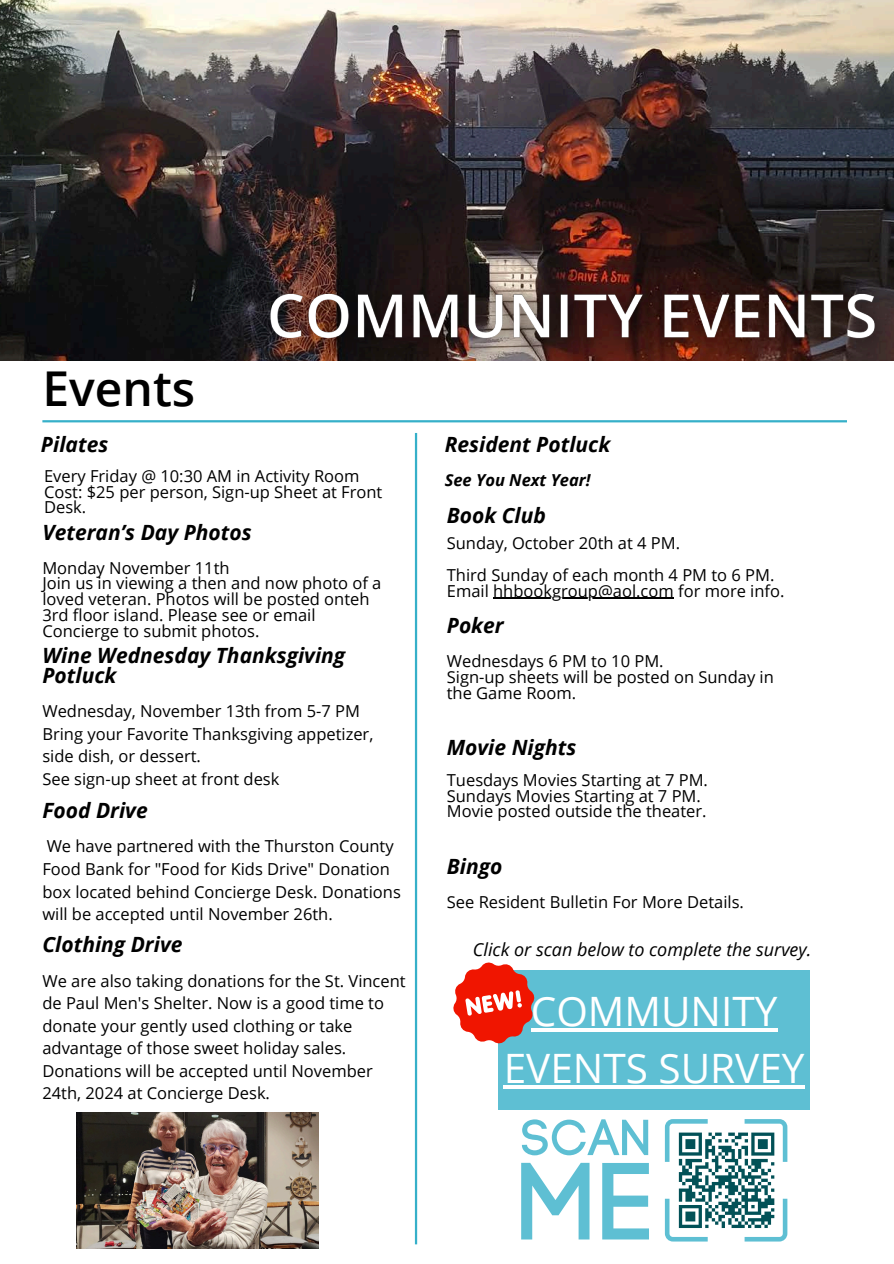
<style>
.page{position:relative;width:894px;height:1264px;background:#fff}
.page>*{position:absolute;margin:0;border:0;box-sizing:border-box;transform-origin:0 0}
.t1{font:600 48px "Open Sans";color:#000}
.t2{font:40.5px/56.2px "Open Sans";color:#fff;text-align:center}
.t3{font:italic 700 21px/20.2px "Open Sans";color:#000}
.t4{font:italic 18px "Open Sans";color:#000}
.t5{font:16.5px/22.5px "Open Sans";color:#000}
.t6{font:italic 700 16.5px "Open Sans";color:#000}
</style>
<div class="page">
<hr style="left:42px;top:420px;width:804px;height:2px;background:#36b0c9">
<div style="left:498px;top:970px;width:311px;height:139px;background:#5ebfd3"></div>
<hr style="left:530px;top:1028px;width:247px;height:4px;background:#fff">
<svg style="left:503px;top:1085px;width:301px;height:3px"></svg>
<hr style="left:415px;top:433px;width:2px;height:811px;background:#36b0c9">
<img style="left:0;top:0;width:893px;height:360px">
<svg style="left:453px;top:962px;width:82px;height:82px"></svg>
<svg style="left:521px;top:1119px;width:127px;height:36px"></svg>
<svg style="left:521px;top:1162px;width:68px;height:77px"></svg>
<svg style="left:602px;top:1163px;width:46px;height:76px"></svg>
<svg style="left:664px;top:1119px;width:123px;height:122px"></svg>
<img style="left:76px;top:1112px;width:242px;height:136px">
<img style="left:247px;top:270px;width:646px;height:91px">
<hr style="left:493px;top:598px;width:180px;height:1px;background:#000">
<p class="t1" style="left:42px;top:355px;width:154px">Events</p>
<p class="t3" style="left:41px;top:433px;width:69px">Pilates</p>
<h4 class="t5" style="left:44px;top:467px;width:340px;line-height:15.8px">Every Friday @ 10:30 AM in Activity Room<br>Cost: $25 per person, Sign-up Sheet at Front<br>Desk.</h4>
<p class="t3" style="left:42px;top:521px;width:211px">Veteran’s Day Photos</p>
<h4 class="t5" style="left:42px;top:556px;width:189px">Monday November 11th</h4>
<p class="t5" style="left:42px;top:575px;width:340px;line-height:15.8px">Join us in viewing a then and now photo of a loved veteran. Photos will be posted onteh 3rd floor island. Please see or email Concierge to submit photos.</p>
<p class="t3" style="left:42px;top:644px;width:304px">Wine Wednesday Thanksgiving<br>Potluck</p>
<p class="t5" style="left:42px;top:699px;width:319px">Wednesday, November 13th from 5-7 PM</p>
<h4 class="t5" style="left:42px;top:722px;width:332px">Bring your Favorite Thanksgiving appetizer, side dish, or dessert.</h4>
<p class="t5" style="left:42px;top:767px;width:238px">See sign-up sheet at front desk</p>
<p class="t3" style="left:42px;top:800px;width:107px">Food Drive</p>
<p class="t5" style="left:42px;top:834px;width:360px">We have partnered with the Thurston County Food Bank for "Food for Kids Drive" Donation box located behind Concierge Desk. Donations will be accepted until November 26th.</p>
<p class="t3" style="left:42px;top:933px;width:141px">Clothing Drive</p>
<p class="t5" style="left:42px;top:968px;width:364px">We are also taking donations for the St. Vincent de Paul Men's Shelter. Now is a good time to donate your gently used clothing or take advantage of those sweet holiday sales.<br>Donations will be accepted until November 24th, 2024 at Concierge Desk.</p>
<p class="t3" style="left:444px;top:433px;width:167px">Resident Potluck</p>
<h4 class="t6" style="left:444px;top:468px;width:147px">See You Next Year!</h4>
<h4 class="t3" style="left:446px;top:505px;width:101px">Book Club</h4>
<h5 class="t5" style="left:446px;top:532px;width:235px">Sunday, October 20th at 4 PM.</h5>
<h4 class="t5" style="left:446px;top:563px;width:329px">Third Sunday of each month 4 PM to 6 PM.</h4>
<p class="t5" style="left:446px;top:579px;width:339px">Email hhbookgroup@aol.com for more info.</p>
<p class="t3" style="left:446px;top:615px;width:58px">Poker</p>
<p class="t5" style="left:446px;top:649px;width:218px">Wednesdays 6 PM to 10 PM.</p>
<h4 class="t5" style="left:446px;top:668px;width:328px;line-height:15.8px">Sign-up sheets will be posted on Sunday in the Game Room.</h4>
<h4 class="t3" style="left:446px;top:736px;width:131px">Movie Nights</h4>
<p class="t5" style="left:446px;top:768px;width:262px">Tuesdays Movies Starting at 7 PM.</p>
<h4 class="t5" style="left:446px;top:784px;width:255px">Sundays Movies Starting at 7 PM.</h4>
<p class="t5" style="left:446px;top:799px;width:261px">Movie posted outside the theater.</p>
<h4 class="t3" style="left:446px;top:855px;width:57px">Bingo</h4>
<p class="t5" style="left:446px;top:889px;width:298px">See Resident Bulletin For More Details.</p>
<p class="t4" style="left:473px;top:937px;width:340px">Click or scan below to complete the survey.</p>
<h2 class="t2" style="left:503px;top:982px;width:302px">COMMUNITY<br>EVENTS SURVEY</h2>
</div>
